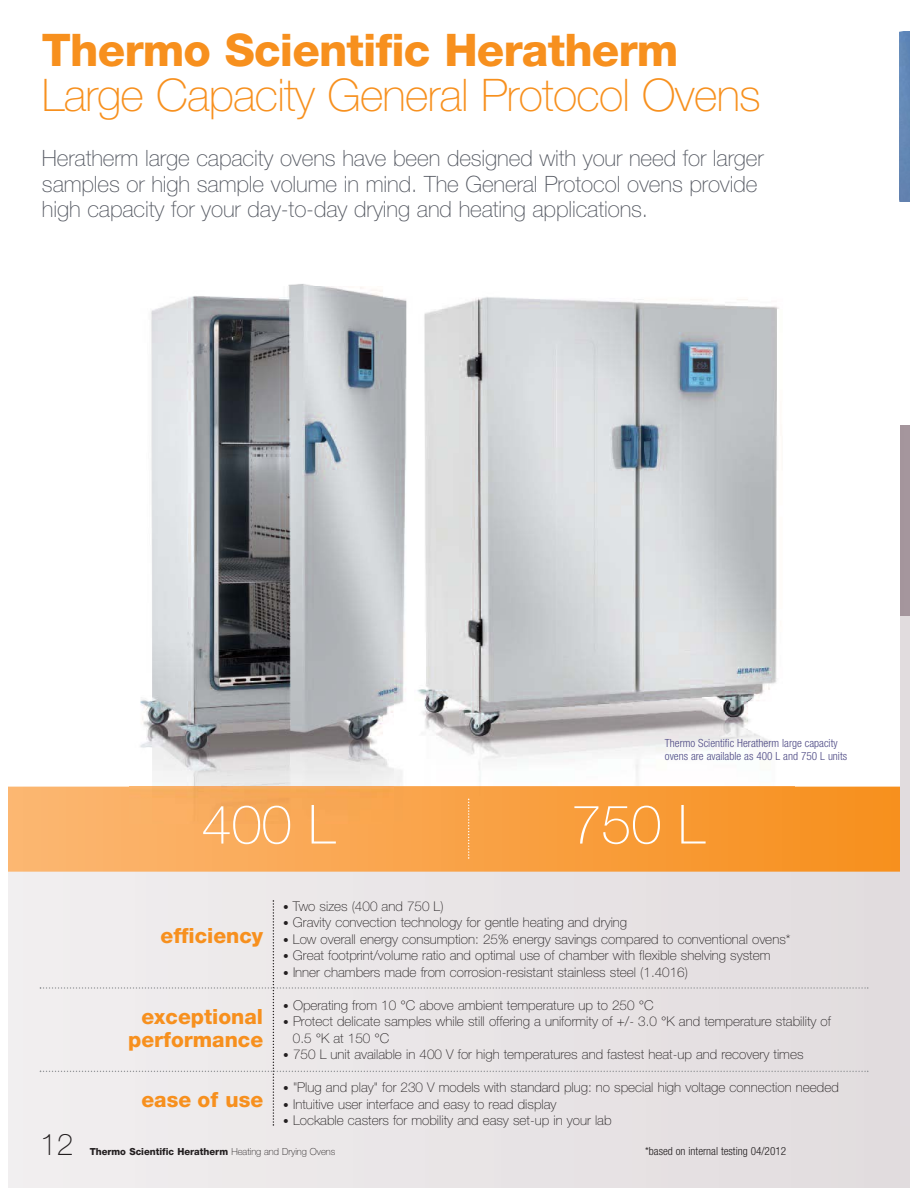
<style>
.page{position:relative;width:918px;height:1188px;background:#fff}
.page>*{position:absolute;margin:0;border:0;box-sizing:border-box;transform-origin:0 0}
.t1{font:100 54px "Helvetica Neue";color:#fff}
.t2{font:100 45px "Helvetica Neue";letter-spacing:-.015em;color:#f7901e}
.t3{font:800 45px "Helvetica Neue";letter-spacing:-.02em;color:#f7901e}
.t4{font:100 30px "Helvetica Neue";color:#231f20}
.t5{font:100 22.5px/25.5px "Helvetica Neue";letter-spacing:-.005em;color:#545861}
.t6{font:800 21px/22.5px "Helvetica Neue";color:#f7901e;text-align:right}
.t7{font:100 13.5px/16.6px "Helvetica Neue";color:#231f20}
.t8{font:300 condensed 11.25px/13.5px "Helvetica Neue";color:#4e4a85}
.t9{font:300 condensed 11.25px "Helvetica Neue";color:#231f20}
.t10{font:800 9.75px "Helvetica Neue";color:#231f20}
.s1{font-size:11.25px}
.s2{font-weight:100}
</style>
<div class="page">
<img style="left:288px;top:284px;width:26px;height:2px">
<img style="left:129px;top:286px;width:266px;height:501px">
<div style="left:9px;top:872px;width:893px;height:316px;background:#e9e5e6"></div>
<div style="left:900px;top:32px;width:9px;height:170px;background:#6488b6"></div>
<img style="left:395px;top:297px;width:399px;height:490px">
<img style="left:9px;top:787px;width:891px;height:85px">
<img style="left:395px;top:796px;width:19px;height:27px">
<div style="left:900px;top:617px;width:9px;height:571px;background:#e1dcde"></div>
<svg style="left:468px;top:799px;width:1px;height:60px"></svg>
<svg style="left:40px;top:900px;width:828px;height:226px"></svg>
<h2 class="t3" style="left:42px;top:33px;width:638px">Thermo Scientific Heratherm</h2>
<h2 class="t2" style="left:42px;top:78px;width:720px">Large Capacity General Protocol Ovens</h2>
<h3 class="t5" style="left:42px;top:148px;width:723px">Heratherm large capacity ovens have been designed with your need for larger samples or high sample volume in mind. The General Protocol ovens provide high capacity for your day-to-day drying and heating applications.</h3>
<p class="t8" style="left:665px;top:737px;width:184px">Thermo Scientific Heratherm large capacity ovens are available as 400 L and 750 L units</p>
<h1 class="t1" style="left:202px;top:805px;width:135px">400 L</h1>
<h1 class="t1" style="left:571px;top:805px;width:135px">750 L</h1>
<h3 class="t4" style="left:40px;top:1133px;width:35px">12</h3>
<h3 class="t6" style="left:161px;top:926px;width:104px">efficiency</h3>
<h3 class="t6" style="left:128px;top:1007px;width:136px">exceptional performance</h3>
<h3 class="t6" style="left:141px;top:1090px;width:123px">ease of use</h3>
<p class="t7" style="left:283px;top:899px;width:162px"><span class="s1">•</span> Two sizes (400 and 750 L)</p>
<p class="t7" style="left:283px;top:915px;width:345px"><span class="s1">•</span> Gravity convection technology for gentle heating and drying</p>
<p class="t7" style="left:283px;top:932px;width:509px"><span class="s1">•</span> Low overall energy consumption: 25% energy savings compared to conventional ovens*</p>
<p class="t7" style="left:283px;top:948px;width:489px"><span class="s1">•</span> Great footprint/volume ratio and optimal use of chamber with flexible shelving system</p>
<p class="t7" style="left:283px;top:965px;width:406px"><span class="s1">•</span> Inner chambers made from corrosion-resistant stainless steel (1.4016)</p>
<p class="t7" style="left:283px;top:998px;width:372px"><span class="s1">•</span> Operating from 10 °C above ambient temperature up to 250 °C</p>
<p class="t7" style="left:293px;top:1014px;width:540px;text-indent:-10px"><span class="s1">•</span> Protect delicate samples while still offering a uniformity of +/- 3.0 °K and temperature stability of<br>0.5 °K at 150 °C</p>
<p class="t7" style="left:283px;top:1047px;width:522px"><span class="s1">•</span> 750 L unit available in 400 V for high temperatures and fastest heat-up and recovery times</p>
<p class="t7" style="left:283px;top:1080px;width:557px"><span class="s1">•</span> "Plug and play" for 230 V models with standard plug: no special high voltage connection needed</p>
<p class="t7" style="left:283px;top:1097px;width:275px"><span class="s1">•</span> Intuitive user interface and easy to read display</p>
<p class="t7" style="left:283px;top:1113px;width:330px"><span class="s1">•</span> Lockable casters for mobility and easy set-up in your lab</p>
<p class="t10" style="left:90px;top:1148px;width:247px">Thermo Scientific Heratherm <span class="s2">Heating and Drying Ovens</span></p>
<p class="t9" style="left:645px;top:1147px;width:143px">*based on internal testing 04/2012</p>
</div>
